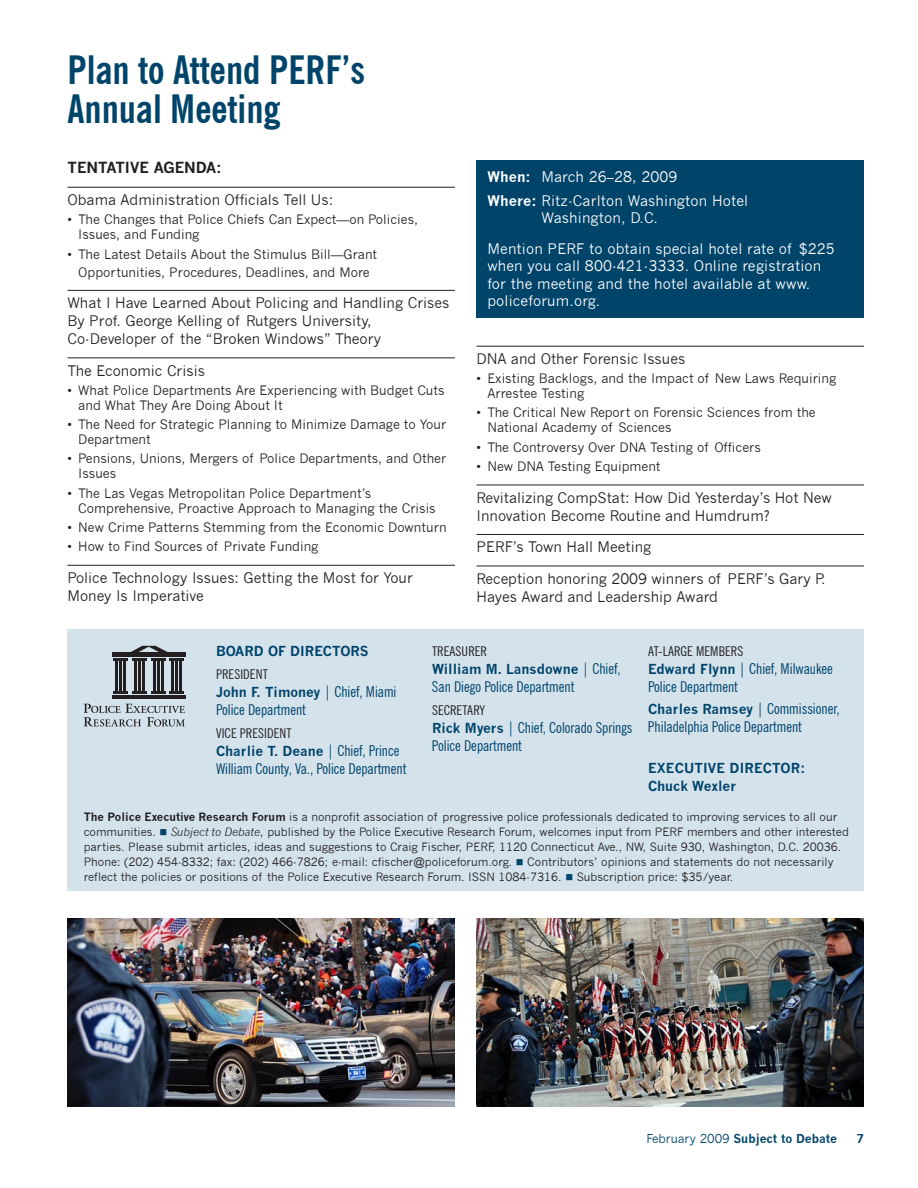
<style>
.page{position:relative;width:918px;height:1188px;background:#fff}
.page>*{position:absolute;margin:0;border:0;box-sizing:border-box;transform-origin:0 0}
.t1{font:700 condensed 39px/39px "News Gothic BT";color:#00446a}
.t2{font:condensed 15px/18px "News Gothic BT";color:#00446a}
.t3{font:700 15px "News Gothic";color:#231f20}
.t4{font:14.25px/18px "News Gothic";color:#231f20}
.t5{font:14.25px/17.2px "News Gothic";letter-spacing:.01em;color:#fff}
.t6{font:700 13.5px/18px "News Gothic";color:#00446a}
.t7{font:condensed 13.5px "News Gothic BT";letter-spacing:.01em;color:#231f20}
.t8{font:12.75px/15px "News Gothic";color:#231f20}
.t9{font:700 12px "News Gothic";color:#00446a}
.t10{font:11.25px/15px "News Gothic";color:#231f20}
.s1{font-weight:700}
.s2{font-family:"News Gothic BT";font-weight:400;font-stretch:condensed;font-size:15px}
.s3{font-family:"News Gothic";font-weight:700;font-stretch:normal;font-size:13.5px}
.s4{color:#00446a}
.s5{font-style:italic}
.s6{font-weight:400}
</style>
<div class="page">
<div style="left:68px;top:630px;width:796px;height:261px;background:#d4e2ec"></div>
<hr style="left:112px;top:696px;width:73px;height:3px;background:#231f20">
<div style="left:112px;top:652px;width:73px;height:5px;background:#231f20"></div>
<hr style="left:113px;top:658px;width:15px;height:3px;background:#231f20">
<hr style="left:113px;top:691px;width:15px;height:3px;background:#231f20">
<hr style="left:132px;top:658px;width:15px;height:3px;background:#231f20">
<hr style="left:132px;top:691px;width:15px;height:3px;background:#231f20">
<hr style="left:151px;top:658px;width:14px;height:3px;background:#231f20">
<hr style="left:151px;top:691px;width:14px;height:3px;background:#231f20">
<hr style="left:169px;top:658px;width:15px;height:3px;background:#231f20">
<hr style="left:169px;top:691px;width:15px;height:3px;background:#231f20">
<hr style="left:115px;top:660px;width:3px;height:32px;background:#231f20">
<hr style="left:119px;top:660px;width:3px;height:32px;background:#231f20">
<hr style="left:123px;top:661px;width:3px;height:31px;background:#231f20">
<hr style="left:134px;top:661px;width:3px;height:31px;background:#231f20">
<hr style="left:138px;top:661px;width:3px;height:31px;background:#231f20">
<hr style="left:142px;top:661px;width:3px;height:32px;background:#231f20">
<hr style="left:153px;top:660px;width:2px;height:32px;background:#231f20">
<hr style="left:157px;top:660px;width:2px;height:32px;background:#231f20">
<hr style="left:161px;top:661px;width:3px;height:31px;background:#231f20">
<hr style="left:171px;top:661px;width:3px;height:31px;background:#231f20">
<hr style="left:175px;top:660px;width:3px;height:32px;background:#231f20">
<hr style="left:180px;top:661px;width:2px;height:31px;background:#231f20">
<svg style="left:131px;top:646px;width:37px;height:6px"></svg>
<svg style="left:84px;top:704px;width:101px;height:23px"></svg>
<hr style="left:68px;top:187px;width:387px;height:1px;background:#231f20">
<hr style="left:68px;top:290px;width:387px;height:1px;background:#231f20">
<hr style="left:68px;top:357px;width:387px;height:1px;background:#231f20">
<hr style="left:68px;top:565px;width:387px;height:1px;background:#231f20">
<hr style="left:477px;top:346px;width:387px;height:1px;background:#231f20">
<hr style="left:477px;top:485px;width:387px;height:1px;background:#231f20">
<hr style="left:477px;top:534px;width:387px;height:1px;background:#231f20">
<hr style="left:477px;top:566px;width:387px;height:1px;background:#231f20">
<div style="left:477px;top:160px;width:387px;height:158px;background:#00446a"></div>
<img style="left:68px;top:918px;width:387px;height:189px">
<img style="left:477px;top:918px;width:387px;height:189px">
<h1 class="t1" style="left:68px;top:50px;width:299px">Plan to Attend PERF’s<br>Annual Meeting</h1>
<p class="t3" style="left:68px;top:159px;width:156px">TENTATIVE AGENDA:</p>
<p class="t4" style="left:68px;top:191px;width:267px">Obama Administration Officials Tell Us:</p>
<p class="t8" style="left:78px;top:212px;width:341px;text-indent:-11px">• The Changes that Police Chiefs Can Expect—on Policies,<br>Issues, and Funding</p>
<p class="t8" style="left:68px;top:245px;width:311px;line-height:18px;text-align:center">• The Latest Details About the Stimulus Bill—Grant<br>Opportunities, Procedures, Deadlines, and More</p>
<p class="t4" style="left:68px;top:294px;width:383px">What I Have Learned About Policing and Handling Crises<br>By Prof. George Kelling of Rutgers University,<br>Co-Developer of the “Broken Windows” Theory</p>
<p class="t4" style="left:68px;top:361px;width:139px">The Economic Crisis</p>
<p class="t8" style="left:78px;top:383px;width:368px;text-indent:-11px">• What Police Departments Are Experiencing with Budget Cuts and What They Are Doing About It</p>
<p class="t8" style="left:78px;top:417px;width:369px;text-indent:-11px">• The Need for Strategic Planning to Minimize Damage to Your<br>Department</p>
<p class="t8" style="left:78px;top:451px;width:370px;text-indent:-11px">• Pensions, Unions, Mergers of Police Departments, and Other<br>Issues</p>
<p class="t8" style="left:78px;top:486px;width:359px;text-indent:-11px">• The Las Vegas Metropolitan Police Department’s<br>Comprehensive, Proactive Approach to Managing the Crisis</p>
<p class="t8" style="left:68px;top:520px;width:381px">• New Crime Patterns Stemming from the Economic Downturn</p>
<p class="t8" style="left:68px;top:539px;width:253px">• How to Find Sources of Private Funding</p>
<p class="t4" style="left:68px;top:569px;width:347px">Police Technology Issues: Getting the Most for Your<br>Money Is Imperative</p>
<p class="t5" style="left:487px;top:165px;width:262px;line-height:24px"><span class="s1">When:</span> March 26–28, 2009<br><span class="s1">Where:</span> Ritz-Carlton Washington Hotel</p>
<p class="t5" style="left:487px;top:203px;width:349px;line-height:30.8px;text-indent:54px">Washington, D.C.<br>Mention PERF to obtain special hotel rate of $225</p>
<p class="t5" style="left:487px;top:258px;width:336px">when you call 800-421-3333. Online registration for the meeting and the hotel available at www. policeforum.org.</p>
<p class="t4" style="left:477px;top:350px;width:210px">DNA and Other Forensic Issues</p>
<p class="t8" style="left:487px;top:371px;width:351px;text-indent:-11px">• Existing Backlogs, and the Impact of New Laws Requiring<br>Arrestee Testing</p>
<p class="t8" style="left:487px;top:405px;width:330px;text-indent:-11px">• The Critical New Report on Forensic Sciences from the<br>National Academy of Sciences</p>
<p class="t8" style="left:477px;top:440px;width:286px">• The Controversy Over DNA Testing of Officers</p>
<p class="t8" style="left:477px;top:459px;width:186px">• New DNA Testing Equipment</p>
<p class="t4" style="left:477px;top:489px;width:357px">Revitalizing CompStat: How Did Yesterday’s Hot New<br>Innovation Become Routine and Humdrum?</p>
<p class="t4" style="left:477px;top:538px;width:176px">PERF’s Town Hall Meeting</p>
<p class="t4" style="left:477px;top:570px;width:350px">Reception honoring 2009 winners of PERF’s Gary P.<br>Hayes Award and Leadership Award</p>
<p class="t6" style="left:216px;top:642px;width:154px">BOARD OF DIRECTORS</p>
<p class="t7" style="left:216px;top:666px;width:51px">President</p>
<p class="t6" style="left:216px;top:683px;width:182px">John F. Timoney <span class="s2">| Chief, Miami</span></p>
<p class="t2" style="left:216px;top:701px;width:91px">Police Department</p>
<p class="t7" style="left:216px;top:725px;width:77px">VICE PRESIDENT</p>
<p class="t6" style="left:216px;top:742px;width:185px">Charlie T. Deane <span class="s2">| Chief, Prince</span></p>
<p class="t2" style="left:216px;top:760px;width:192px">William County, Va., Police Department</p>
<p class="t7" style="left:648px;top:643px;width:56px">At-Large members</p>
<p class="t2" style="left:648px;top:660px;width:186px"><span class="s3">Edward Flynn</span> | Chief, Milwaukee<br>Police Department</p>
<p class="t2" style="left:648px;top:700px;width:193px"><span class="s3">Charles Ramsey</span> | Commissioner,<br>Philadelphia Police Department</p>
<p class="t6" style="left:648px;top:759px;width:159px">EXECUTIVE DIRECTOR:<br>Chuck Wexler</p>
<p class="t10" style="left:84px;top:810px;width:767px"><span class="s1">The Police Executive Research Forum</span> is a nonprofit association of progressive police professionals dedicated to improving services to all our communities. <span class="s4">■</span> <span class="s5">Subject to Debate,</span> published by the Police Executive Research Forum, welcomes input from PERF members and other interested parties. Please submit articles, ideas and suggestions to Craig Fischer, PERF, 1120 Connecticut Ave., NW, Suite 930, Washington, D.C. 20036.<br>Phone: (202) 454-8332; fax: (202) 466-7826; e-mail: cfischer@policeforum.org. <span class="s4">■</span> Contributors’ opinions and statements do not necessarily reflect the policies or positions of the Police Executive Research Forum. ISSN 1084-7316. <span class="s4">■</span> Subscription price: $35/year.</p>
<p class="t7" style="left:432px;top:643px;width:44px">Treasurer</p>
<p class="t6" style="left:432px;top:660px;width:190px">William M. Lansdowne <span class="s2">| Chief,</span></p>
<p class="t2" style="left:432px;top:678px;width:144px">San Diego Police Department</p>
<p class="t7" style="left:432px;top:702px;width:13px">Secret</p>
<p class="t7" style="left:467px;top:702px;width:19px">ary</p>
<p class="t2" style="left:432px;top:719px;width:202px"><span class="s3">Rick Myers</span> | Chief, Colorado Springs<br>Police Department</p>
<p class="t9" style="left:646px;top:1131px;width:192px"><span class="s6">February 2009</span> Subject to Debate</p>
<p class="t9" style="left:857px;top:1131px;width:9px">7</p>
</div>
